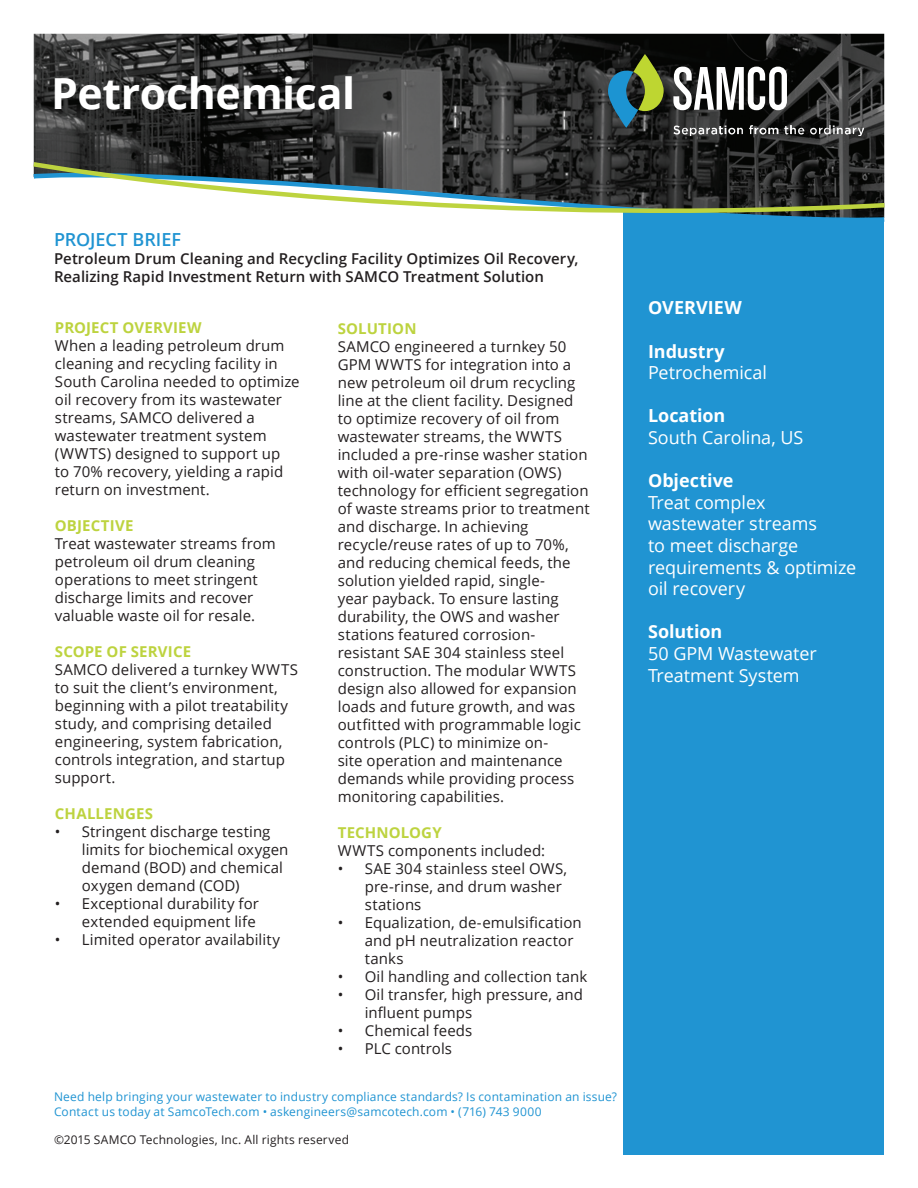
<style>
.page{position:relative;width:918px;height:1188px;background:#fff}
.page>*{position:absolute;margin:0;border:0;box-sizing:border-box;transform-origin:0 0}
.t1{font:700 42.9px "Open Sans";letter-spacing:-.01em;color:#fff}
.t2{font:18px/21.6px "Open Sans";letter-spacing:-.005em;color:#fff}
.t3{font:700 18px "Open Sans";letter-spacing:-.005em;color:#fff}
.t4{font:600 18px "Open Sans";letter-spacing:-.005em;color:#2094d2}
.t5{font:15px/18px "Open Sans";letter-spacing:.005em;color:#231f20}
.t6{font:600 15px/18px "Open Sans";letter-spacing:.005em;color:#231f20}
.t7{font:700 15px "Open Sans";letter-spacing:.01em;color:#bdd33f}
.t8{font:12px "Open Sans";letter-spacing:.015em;color:#2094d2}
.t9{font:12px "Open Sans";letter-spacing:.015em;color:#231f20}
</style>
<div class="page">
<div style="left:623px;top:186px;width:261px;height:968px;background:#2094d2"></div>
<img style="left:34px;top:34px;width:850px;height:126px">
<svg style="left:673px;top:126px;width:70px;height:10px"></svg>
<svg style="left:749px;top:125px;width:55px;height:10px"></svg>
<svg style="left:810px;top:125px;width:54px;height:11px"></svg>
<svg style="left:608px;top:54px;width:56px;height:74px;background:#42634b"></svg>
<svg style="left:673px;top:67px;width:114px;height:43px"></svg>
<svg style="left:33px;top:160px;width:852px;height:62px"></svg>
<p class="t1" style="left:51px;top:63px;width:306px">Petrochemical</p>
<p class="t4" style="left:54px;top:227px;width:128px">PROJECT BRIEF</p>
<p class="t6" style="left:54px;top:249px;width:526px">Petroleum Drum Cleaning and Recycling Facility Optimizes Oil Recovery,<br>Realizing Rapid Investment Return with SAMCO Treatment Solution</p>
<p class="t7" style="left:55px;top:317px;width:148px">PROJECT OVERVIEW</p>
<p class="t5" style="left:55px;top:336px;width:246px">When a leading petroleum drum cleaning and recycling facility in<br>South Carolina needed to optimize oil recovery from its wastewater streams, SAMCO delivered a wastewater treatment system (WWTS) designed to support up<br>to 70% recovery, yielding a rapid return on investment.</p>
<p class="t7" style="left:55px;top:515px;width:80px">OBJECTIVE</p>
<p class="t5" style="left:55px;top:534px;width:223px">Treat wastewater streams from petroleum oil drum cleaning operations to meet stringent discharge limits and recover valuable waste oil for resale.</p>
<p class="t7" style="left:55px;top:641px;width:138px">SCOPE OF SERVICE</p>
<p class="t5" style="left:55px;top:660px;width:245px">SAMCO delivered a turnkey WWTS to suit the client’s environment, beginning with a pilot treatability study, and comprising detailed engineering, system fabrication, controls integration, and startup support.</p>
<p class="t7" style="left:55px;top:803px;width:100px">CHALLENGES</p>
<p class="t5" style="left:82px;top:822px;width:208px;text-indent:-27px">• Stringent discharge testing limits for biochemical oxygen demand (BOD) and chemical oxygen demand (COD)</p>
<p class="t5" style="left:55px;top:894px;width:206px;text-align:right">• Exceptional durability for extended equipment life</p>
<p class="t5" style="left:55px;top:930px;width:227px">• Limited operator availability</p>
<p class="t7" style="left:338px;top:318px;width:80px">SOLUTION</p>
<p class="t5" style="left:338px;top:337px;width:253px">SAMCO engineered a turnkey 50<br>GPM WWTS for integration into a new petroleum oil drum recycling line at the client facility. Designed to optimize recovery of oil from wastewater streams, the WWTS included a pre-rinse washer station with oil-water separation (OWS) technology for efficient segregation of waste streams prior to treatment and discharge. In achieving recycle/reuse rates of up to 70%, and reducing chemical feeds, the solution yielded rapid, single-<br>year payback. To ensure lasting durability, the OWS and washer stations featured corrosion&shy;resistant SAE 304 stainless steel construction. The modular WWTS design also allowed for expansion loads and future growth, and was outfitted with programmable logic controls (PLC) to minimize on-<br>site operation and maintenance demands while providing process monitoring capabilities.</p>
<p class="t7" style="left:338px;top:822px;width:106px">TECHNOLOGY</p>
<p class="t5" style="left:338px;top:841px;width:209px">WWTS components included:</p>
<p class="t5" style="left:365px;top:859px;width:204px;text-indent:-27px">• SAE 304 stainless steel OWS, pre-rinse, and drum washer stations</p>
<p class="t5" style="left:365px;top:913px;width:218px;text-indent:-27px">• Equalization, de-emulsification and pH neutralization reactor tanks</p>
<p class="t5" style="left:338px;top:967px;width:251px">• Oil handling and collection tank</p>
<p class="t5" style="left:365px;top:985px;width:220px;text-indent:-27px">• Oil transfer, high pressure, and influent pumps</p>
<p class="t5" style="left:338px;top:1021px;width:136px">• Chemical feeds</p>
<p class="t5" style="left:338px;top:1039px;width:116px">• PLC controls</p>
<p class="t8" style="left:54px;top:1089px;width:565px">Need help bringing your wastewater to industry compliance standards? Is contamination an issue?</p>
<p class="t8" style="left:54px;top:1103px;width:489px">Contact us today at SamcoTech.com • askengineers@samcotech.com • (716) 743 9000</p>
<p class="t9" style="left:54px;top:1132px;width:297px">©2015 SAMCO Technologies, Inc. All rights reserved</p>
<p class="t3" style="left:648px;top:295px;width:95px">OVERVIEW</p>
<p class="t3" style="left:648px;top:338px;width:78px">Industry</p>
<p class="t2" style="left:648px;top:361px;width:121px">Petrochemical</p>
<p class="t3" style="left:648px;top:403px;width:79px">Location</p>
<p class="t2" style="left:648px;top:426px;width:157px">South Carolina, US</p>
<p class="t3" style="left:648px;top:468px;width:87px">Objective</p>
<p class="t2" style="left:648px;top:491px;width:210px">Treat complex wastewater streams<br>to meet discharge requirements &amp; optimize oil recovery</p>
<p class="t3" style="left:648px;top:619px;width:76px">Solution</p>
<p class="t2" style="left:648px;top:642px;width:170px">50 GPM Wastewater<br>Treatment System</p>
</div>
